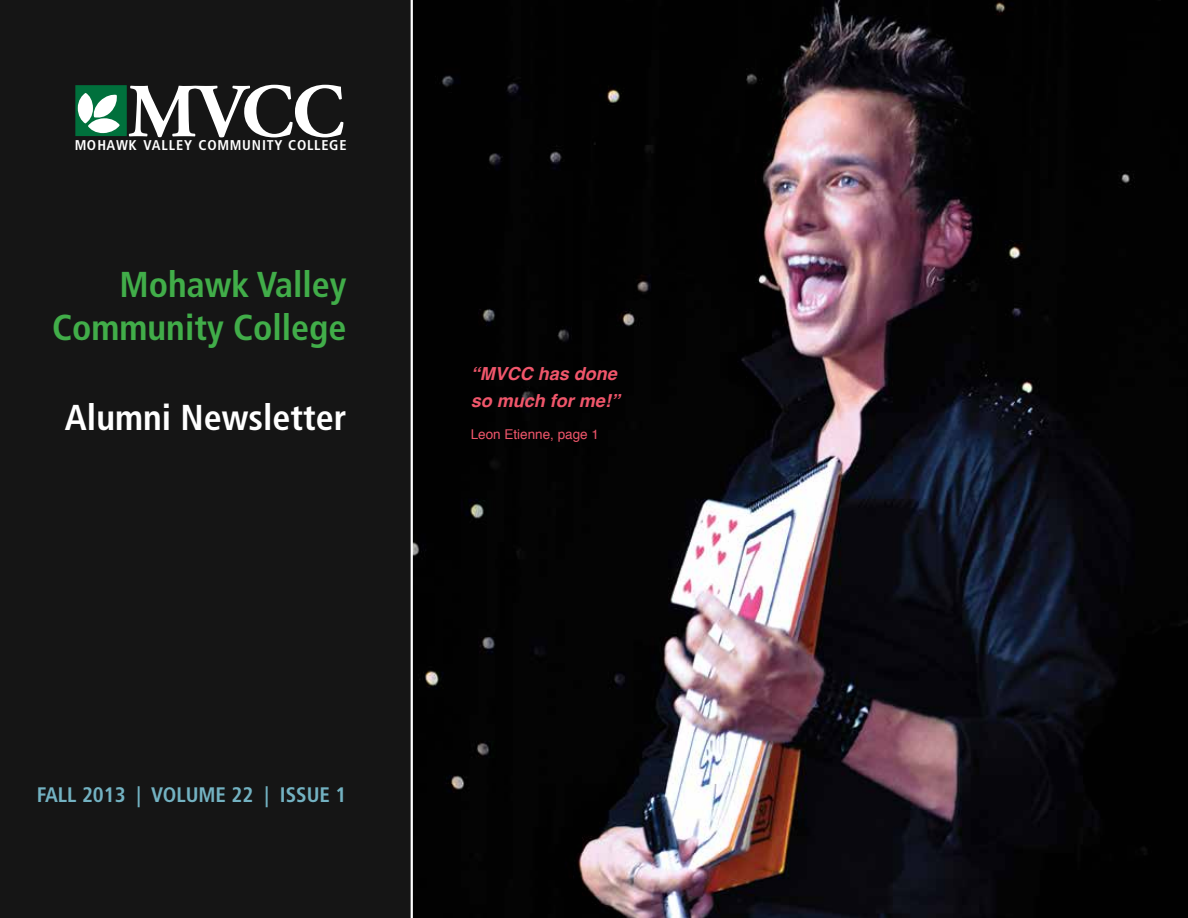
<style>
.page{position:relative;width:1188px;height:918px;background:#fff}
.page>*{position:absolute;margin:0;border:0;box-sizing:border-box;transform-origin:0 0}
.t1{font:700 76.2px "Adobe Garamond Pro";color:#fff}
.t2{font:700 condensed 36px/43.2px "Frutiger";color:#41ad49;text-align:right}
.t3{font:700 condensed 36px "Frutiger";color:#fff}
.t4{font:700 condensed 21px "Frutiger";color:#73b2c2}
.t5{font:italic 700 18px/27px "Helvetica";color:#f0566b}
.t6{font:700 condensed 14.25px "Frutiger";letter-spacing:.055em;color:#fff}
.t7{font:13.5px "Helvetica";color:#f0566b}
</style>
<div class="page">
<div style="left:0;top:0;width:412px;height:918px;background:#151515"></div>
<svg style="left:75px;top:85px;width:52px;height:51px;background:#60a485"></svg>
<img style="left:413px;top:0;width:775px;height:918px">
<hr style="left:411px;top:0;width:2px;height:918px;background:#fff">
<h1 class="t1" style="left:128px;top:68px;width:218px">MVCC</h1>
<p class="t6" style="left:75px;top:136px;width:274px">MOHA WK V ALLEY COM MUNITY CO LLEGE</p>
<p class="t2" style="left:52px;top:263px;width:296px">Mohawk Valley<br>Community College</p>
<p class="t3" style="left:65px;top:396px;width:283px">Alumni Newsletter</p>
<p class="t5" style="left:471px;top:360px;width:151px">“MVCC has done so much for me!”</p>
<p class="t7" style="left:471px;top:424px;width:130px">Leon Etienne, page 1</p>
<p class="t4" style="left:37px;top:782px;width:311px">FALL 2013 | VOLUME 22 | ISSUE 1</p>
</div>
